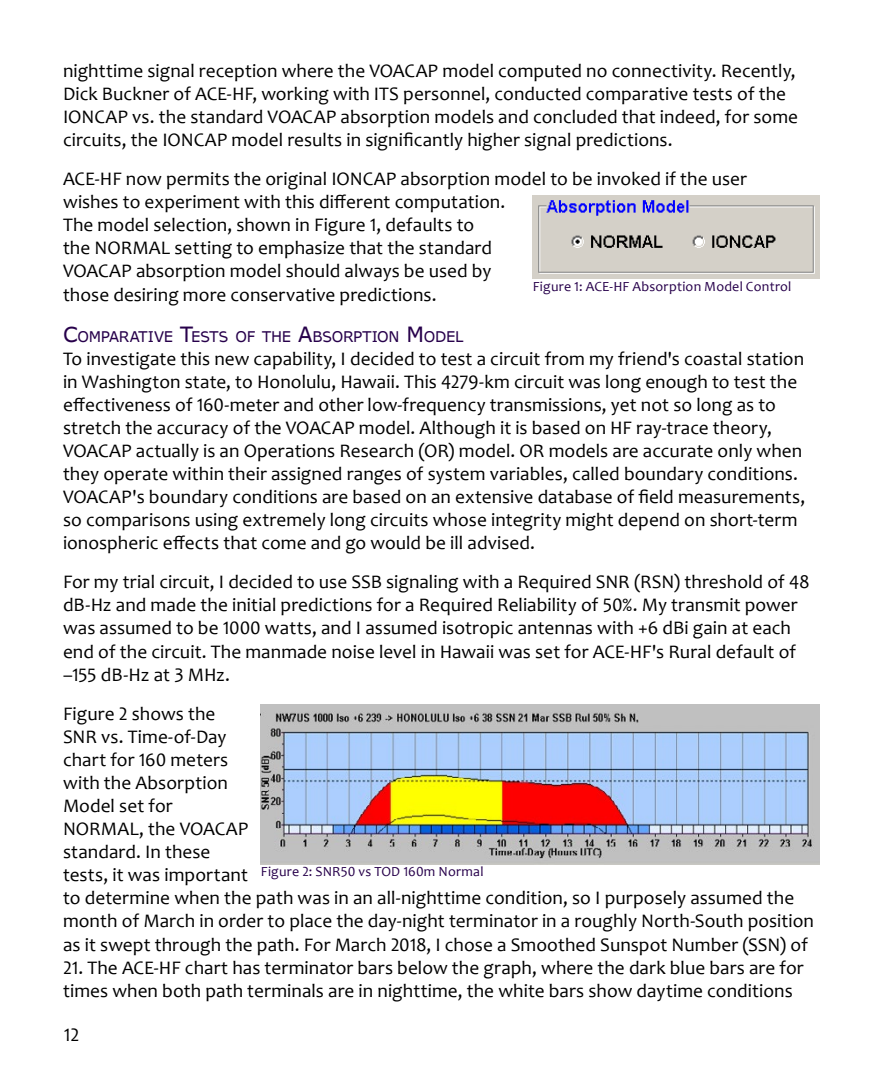
<style>
.page{position:relative;width:882px;height:1071px;background:#fff}
.page>*{position:absolute;margin:0;border:0;box-sizing:border-box;transform-origin:0 0}
.t1{font:19.25px/23.1px "Candara";letter-spacing:.005em;color:#000}
.t2{font:14.7px "AP Hont";letter-spacing:-.015em;color:#27004b}
.t3{font:14px "Candara";letter-spacing:.015em;color:#27004b}
.s1{font-size:21px}
</style>
<div class="page">
<img style="left:533px;top:195px;width:286px;height:84px">
<img style="left:261px;top:705px;width:558px;height:159px">
<p class="t1" style="left:63px;top:59px;width:737px">nighttime signal reception where the VOACAP model computed no connectivity. Recently, Dick Buckner of ACE-HF, working with ITS personnel, conducted comparative tests of the IONCAP vs. the standard VOACAP absorption models and concluded that indeed, for some circuits, the IONCAP model results in significantly higher signal predictions.</p>
<p class="t1" style="left:63px;top:167px;width:686px">ACE-HF now permits the original IONCAP absorption model to be invoked if the user wishes to experiment with this different computation.<br>The model selection, shown in Figure 1, defaults to<br>the NORMAL setting to emphasize that the standard<br>VOACAP absorption model should always be used by<br>those desiring more conservative predictions.</p>
<p class="t2" style="left:63px;top:326px;width:402px"><span class="s1">C</span>OM PARATIVE <span class="s1">T</span>ESTS OF THE <span class="s1">A</span>BSORPTION <span class="s1">M</span>ODEL</p>
<p class="t1" style="left:63px;top:347px;width:744px">To investigate this new capability, I decided to test a circuit from my friend's coastal station in Washington state, to Honolulu, Hawaii. This 4279-km circuit was long enough to test the effectiveness of 160-meter and other low-frequency transmissions, yet not so long as to stretch the accuracy of the VOACAP model. Although it is based on HF ray-trace theory, VOACAP actually is an Operations Research (OR) model. OR models are accurate only when they operate within their assigned ranges of system variables, called boundary conditions.<br>VOACAP's boundary conditions are based on an extensive database of field measurements, so comparisons using extremely long circuits whose integrity might depend on short-term ionospheric effects that come and go would be ill advised.</p>
<p class="t1" style="left:63px;top:570px;width:748px">For my trial circuit, I decided to use SSB signaling with a Required SNR (RSN) threshold of 48 dB-Hz and made the initial predictions for a Required Reliability of 50%. My transmit power was assumed to be 1000 watts, and I assumed isotropic antennas with +6 dBi gain at each end of the circuit. The manmade noise level in Hawaii was set for ACE-HF's Rural default of –155 dB-Hz at 3 MHz.</p>
<p class="t1" style="left:63px;top:702px;width:753px">Figure 2 shows the<br>SNR vs. Time-of-Day<br>chart for 160 meters<br>with the Absorption<br>Model set for<br>NORMAL, the VOACAP<br>standard. In these<br>tests, it was important<br>to determine when the path was in an all-nighttime condition, so I purposely assumed the month of March in order to place the day-night terminator in a roughly North-South position as it swept through the path. For March 2018, I chose a Smoothed Sunspot Number (SSN) of</p>
<p class="t1" style="left:63px;top:956px;width:742px">21. The ACE-HF chart has terminator bars below the graph, where the dark blue bars are for times when both path terminals are in nighttime, the white bars show daytime conditions</p>
<p class="t3" style="left:533px;top:277px;width:260px">Figure 1: ACE-HF Absorption Model Control</p>
<p class="t3" style="left:261px;top:863px;width:224px">Figure 2: SNR50 vs TOD 160m Normal</p>
<p class="t1" style="left:64px;top:1023px;width:17px">12</p>
</div>
